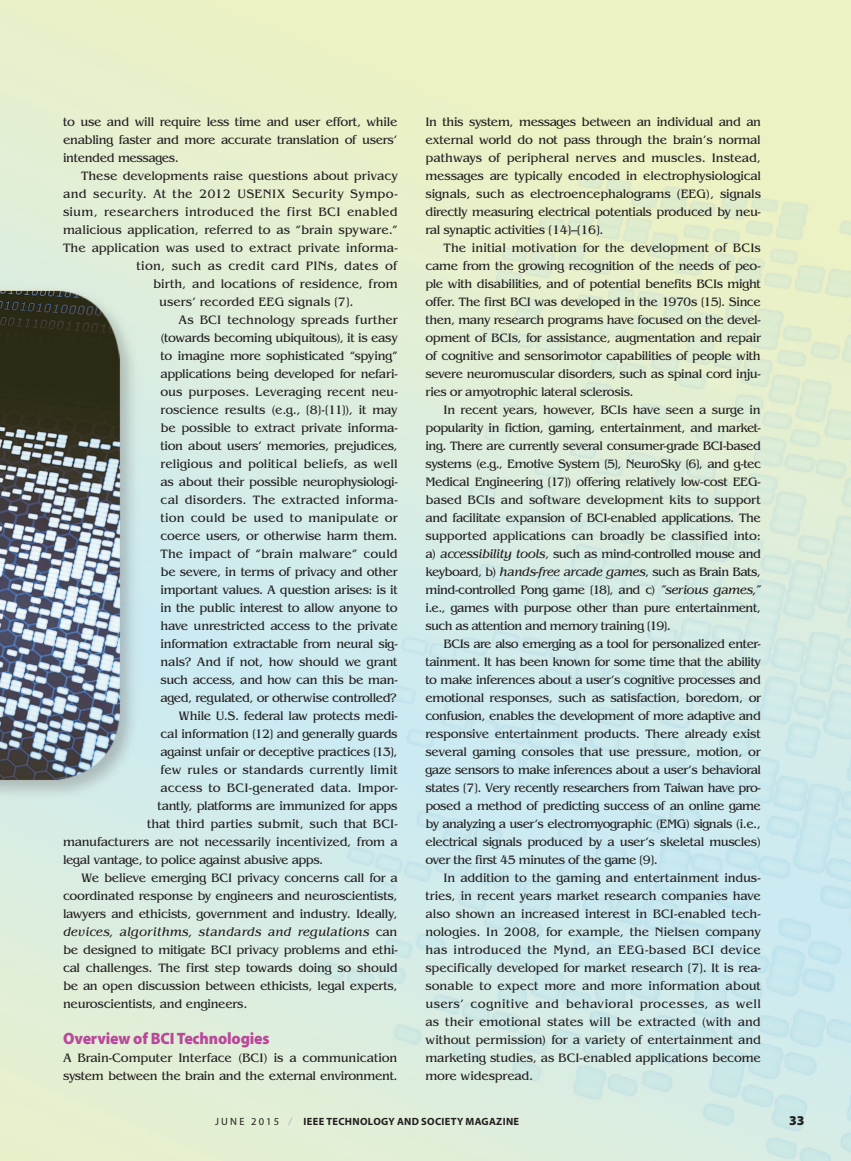
<style>
.page{position:relative;width:851px;height:1161px;background:#fff}
.page>*{position:absolute;margin:0;border:0;box-sizing:border-box;transform-origin:0 0}
.t1{font:900 16.5px "Myriad Pro";letter-spacing:-.01em;color:#ba499b;scale:.95 1}
.t2{font:900 13.5px "Myriad Pro";color:#231f20}
.t3{font:12.75px/18px "Benguiat Std";letter-spacing:-.02em;color:#231f20;text-align:justify}
.t4{font:12.75px "Benguiat Std";letter-spacing:.005em;color:#231f20}
.t5{font:12.75px "Benguiat Std";color:#231f20}
.t6{font:12.75px "Benguiat Std";letter-spacing:.01em;color:#231f20}
.t7{font:12.75px "Benguiat Std";letter-spacing:.02em;color:#231f20}
.t8{font:italic 12.75px "Benguiat Std";letter-spacing:-.01em;color:#231f20}
.t9{font:12.75px "Benguiat Std";letter-spacing:.025em;color:#231f20}
.t10{font:700 10.5px "Myriad Pro";letter-spacing:.03em;color:#231f20}
.s1{font-style:normal}
.s2{font-style:italic}
.s3{font-weight:400}
.s4{font-family:"Helvetica LT Std";font-weight:900;color:#bcbdc0}
</style>
<div class="page">
<img style="left:0;top:0;width:850px;height:1161px">
<p class="t3" style="left:63px;top:113px;width:336px">to use and will require less time and user effort, while enabling faster and more accurate translation of users’ intended messages.</p>
<p class="t3" style="left:81px;top:167px;width:318px">These developments raise questions about privacy</p>
<p class="t9" style="left:63px;top:187px;width:336px">and security. At the 2012 USENIX Security Sympo-</p>
<p class="t7" style="left:63px;top:205px;width:336px">sium, researchers introduced the first BCI enabled</p>
<p class="t3" style="left:63px;top:221px;width:336px">malicious application, referred to as “brain spyware.”</p>
<p class="t4" style="left:63px;top:241px;width:336px">The application was used to extract private informa-</p>
<p class="t7" style="left:136px;top:259px;width:262px">tion, such as credit card PINs, dates of</p>
<p class="t5" style="left:153px;top:277px;width:246px">birth, and locations of residence, from</p>
<p class="t5" style="left:159px;top:295px;width:196px">users’ recorded EEG signals [7].</p>
<p class="t4" style="left:178px;top:313px;width:220px">As BCI technology spreads further</p>
<p class="t3" style="left:160px;top:329px;width:239px">(towards becoming ubiquitous), it is easy</p>
<p class="t3" style="left:160px;top:347px;width:238px">to imagine more sophisticated “spying”</p>
<p class="t3" style="left:160px;top:365px;width:238px">applications being developed for nefari-</p>
<p class="t5" style="left:160px;top:385px;width:238px">ous purposes. Leveraging recent neu-</p>
<p class="t3" style="left:160px;top:401px;width:238px">roscience results (e.g., [8]-[11]), it may</p>
<p class="t3" style="left:160px;top:419px;width:238px">be possible to extract private informa-</p>
<p class="t3" style="left:160px;top:437px;width:239px">tion about users’ memories, prejudices,</p>
<p class="t5" style="left:160px;top:457px;width:238px">religious and political beliefs, as well</p>
<p class="t3" style="left:160px;top:473px;width:238px">as about their possible neurophysiologi-</p>
<p class="t6" style="left:160px;top:493px;width:238px">cal disorders. The extracted informa-</p>
<p class="t6" style="left:160px;top:511px;width:239px">tion could be used to manipulate or</p>
<p class="t3" style="left:160px;top:527px;width:238px">coerce users, or otherwise harm them.</p>
<p class="t4" style="left:160px;top:547px;width:238px">The impact of “brain malware” could</p>
<p class="t3" style="left:160px;top:563px;width:238px">be severe, in terms of privacy and other</p>
<p class="t3" style="left:160px;top:581px;width:239px">important values. A question arises: is it</p>
<p class="t3" style="left:160px;top:599px;width:238px">in the public interest to allow anyone to</p>
<p class="t3" style="left:160px;top:617px;width:239px">have unrestricted access to the private</p>
<p class="t3" style="left:160px;top:635px;width:238px">information extractable from neural sig-</p>
<p class="t3" style="left:160px;top:653px;width:238px">nals? And if not, how should we grant</p>
<p class="t3" style="left:160px;top:671px;width:238px">such access, and how can this be man-</p>
<p class="t3" style="left:160px;top:689px;width:238px">aged, regulated, or otherwise controlled?</p>
<p class="t3" style="left:178px;top:707px;width:220px">While U.S. federal law protects medi-</p>
<p class="t3" style="left:160px;top:725px;width:238px">cal information [12] and generally guards</p>
<p class="t3" style="left:160px;top:743px;width:238px">against unfair or deceptive practices [13],</p>
<p class="t4" style="left:160px;top:763px;width:238px">few rules or standards currently limit</p>
<p class="t6" style="left:160px;top:781px;width:238px">access to BCI-generated data. Impor-</p>
<p class="t3" style="left:157px;top:797px;width:241px">tantly, platforms are immunized for apps</p>
<p class="t3" style="left:147px;top:815px;width:252px">that third parties submit, such that BCI-</p>
<p class="t3" style="left:63px;top:833px;width:336px">manufacturers are not necessarily incentivized, from a</p>
<p class="t3" style="left:63px;top:851px;width:262px">legal vantage, to police against abusive apps.</p>
<p class="t3" style="left:81px;top:869px;width:318px">We believe emerging BCI privacy concerns call for a</p>
<p class="t3" style="left:63px;top:887px;width:336px">coordinated response by engineers and neuroscientists,</p>
<p class="t3" style="left:63px;top:905px;width:336px">lawyers and ethicists, government and industry. Ideally,</p>
<p class="t8" style="left:63px;top:925px;width:336px">devices, algorithms, standards and regulations <span class="s1">can</span></p>
<p class="t3" style="left:63px;top:941px;width:336px">be designed to mitigate BCI privacy problems and ethi-</p>
<p class="t3" style="left:63px;top:959px;width:336px">cal challenges. The first step towards doing so should</p>
<p class="t3" style="left:63px;top:977px;width:336px">be an open discussion between ethicists, legal experts,</p>
<p class="t3" style="left:63px;top:995px;width:186px">neuroscientists, and engineers.</p>
<p class="t1" style="left:63px;top:1029px;width:219px">Overview of BCI Technologies</p>
<p class="t3" style="left:63px;top:1049px;width:336px">A Brain-Computer Interface (BCI) is a communication system between the brain and the external environment.</p>
<p class="t3" style="left:425px;top:113px;width:337px">In this system, messages between an individual and an external world do not pass through the brain’s normal pathways of peripheral nerves and muscles. Instead, messages are typically encoded in electrophysiological signals, such as electroencephalograms (EEG), signals directly measuring electrical potentials produced by neu&shy;ral synaptic activities [14]–[16].</p>
<p class="t3" style="left:425px;top:239px;width:337px;text-indent:18px">The initial motivation for the development of BCIs came from the growing recognition of the needs of peo&shy;ple with disabilities, and of potential benefits BCIs might offer. The first BCI was developed in the 1970s [15]. Since then, many research programs have focused on the devel&shy;opment of BCIs, for assistance, augmentation and repair of cognitive and sensorimotor capabilities of people with severe neuromuscular disorders, such as spinal cord inju&shy;ries or amyotrophic lateral sclerosis.</p>
<p class="t3" style="left:425px;top:401px;width:337px;text-indent:18px">In recent years, however, BCIs have seen a surge in popularity in fiction, gaming, entertainment, and market&shy;ing. There are currently several consumer-grade BCI-based systems (e.g., Emotive System [5], NeuroSky [6], and g-tec Medical Engineering [17]) offering relatively low-cost EEG&shy;based BCIs and software development kits to support and facilitate expansion of BCI-enabled applications. The supported applications can broadly be classified into: a) <span class="s2">accessibility tools</span>, such as mind-controlled mouse and keyboard, b) <span class="s2">hands-free arcade games</span>, such as Brain Bats, mind-controlled Pong game [18], and c) <span class="s2">“serious games,” </span>i.e., games with purpose other than pure entertainment, such as attention and memory training [19].</p>
<p class="t3" style="left:425px;top:635px;width:337px;text-indent:18px">BCIs are also emerging as a tool for personalized enter&shy;tainment. It has been known for some time that the ability to make inferences about a user’s cognitive processes and emotional responses, such as satisfaction, boredom, or confusion, enables the development of more adaptive and responsive entertainment products. There already exist several gaming consoles that use pressure, motion, or gaze sensors to make inferences about a user’s behavioral states [7]. Very recently researchers from Taiwan have pro&shy;posed a method of predicting success of an online game by analyzing a user’s electromyographic (EMG) signals (i.e., electrical signals produced by a user’s skeletal muscles) over the first 45 minutes of the game [9].</p>
<p class="t3" style="left:425px;top:869px;width:337px;text-indent:18px">In addition to the gaming and entertainment indus&shy;tries, in recent years market research companies have also shown an increased interest in BCI-enabled tech&shy;nologies. In 2008, for example, the Nielsen company has introduced the Mynd, an EEG-based BCI device specifically developed for market research [7]. It is rea&shy;sonable to expect more and more information about users’ cognitive and behavioral processes, as well as their emotional states will be extracted (with and without permission) for a variety of entertainment and marketing studies, as BCI-enabled applications become more widespread.</p>
<p class="t10" style="left:215px;top:1116px;width:304px"><span class="s3">J U N E 2 0 1 5</span> <span class="s4">∕</span> IEEE TECHNOLOGY AND SOCIETY MAGAZINE</p>
<p class="t2" style="left:789px;top:1113px;width:17px">33</p>
</div>
